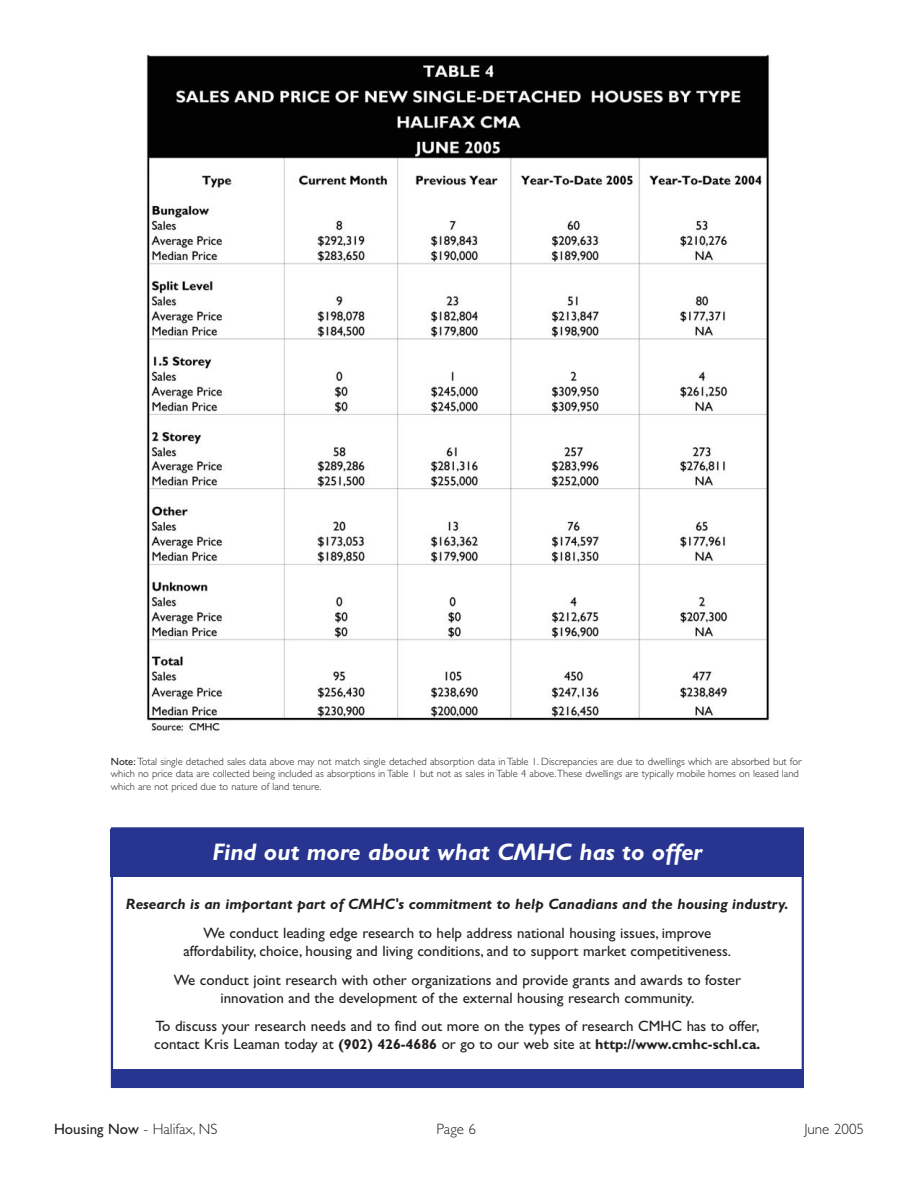
<style>
.page{position:relative;width:918px;height:1188px;background:#fff}
.page>*{position:absolute;margin:0;border:0;box-sizing:border-box;transform-origin:0 0}
.t1{font:italic 700 24px "Gill Sans";color:#fff}
.t2{font:15px/18px "Gill Sans";color:#231f20;text-align:center}
.t3{font:italic 700 15px "Gill Sans";color:#231f20}
.t4{font:300 15px "Gill Sans";color:#231f20}
.t5{font:300 10.5px/12.6px "Gill Sans";color:#231f20}
.s1{font-weight:400}
.s2{font-weight:700;font-size:14.25px}
</style>
<div class="page">
<div style="left:111px;top:829px;width:693px;height:48px;background:#273591"></div>
<div style="left:111px;top:827px;width:693px;height:261px;border:2px solid #273591"></div>
<div style="left:112px;top:1070px;width:692px;height:17px;background:#273591"></div>
<img style="left:146px;top:54px;width:624px;height:679px">
<p class="t5" style="left:111px;top:756px;width:692px"><span class="s1">Note:</span> Total single detached sales data above may not match single detached absorption data in Table 1. Discrepancies are due to dwellings which are absorbed but for which no price data are collected being included as absorptions in Table 1 but not as sales in Table 4 above.These dwellings are typically mobile homes on leased land which are not priced due to nature of land tenure.</p>
<h1 class="t1" style="left:212px;top:844px;width:491px">Find out more about what CMHC has to offer</h1>
<p class="t3" style="left:126px;top:899px;width:664px">Research is an important part of CMHC's commitment to help Canadians and the housing industry.</p>
<p class="t2" style="left:184px;top:926px;width:549px">We conduct leading edge research to help address national housing issues, improve affordability, choice, housing and living conditions, and to support market competitiveness.</p>
<p class="t2" style="left:174px;top:972px;width:569px">We conduct joint research with other organizations and provide grants and awards to foster innovation and the development of the external housing research community.</p>
<p class="t2" style="left:154px;top:1019px;width:608px;text-align:left">To discuss your research needs and to find out more on the types of research CMHC has to offer, contact Kris Leaman today at <span class="s2">(902) 426-4686</span> or go to our web site at <span class="s2">http://www.cmhc-schl.ca.</span></p>
<p class="t4" style="left:54px;top:1124px;width:165px"><span class="s1">Housing Now</span> - Halifax, NS</p>
<p class="t4" style="left:437px;top:1124px;width:41px">Page 6</p>
<p class="t4" style="left:804px;top:1124px;width:61px">June 2005</p>
</div>
